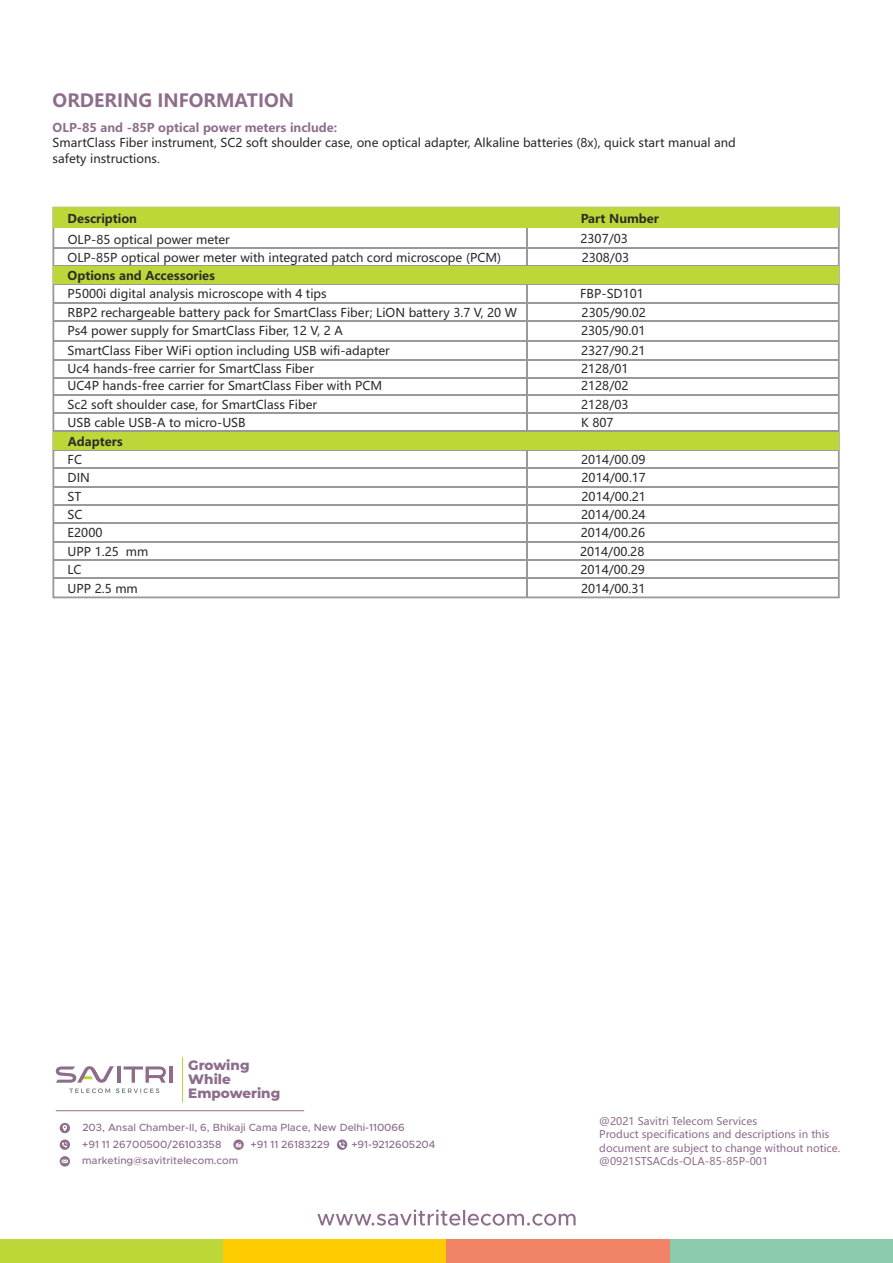
<style>
.page{position:relative;width:893px;height:1263px;background:#fff}
.page>*{position:absolute;margin:0;border:0;box-sizing:border-box;transform-origin:0 0}
.t1{font:700 18px "Microsoft Ya Hei UI";color:#8d6d8b}
.t2{font:800 13.5px/14.2px "Montserrat";color:#8d6d8b}
.t3{font:12px/18.3px "Microsoft Ya Hei UI";color:#2b2a29}
.t4{font:700 12px "Microsoft Ya Hei UI";color:#2b2a29}
.t5{font:700 12px "Microsoft Ya Hei UI";color:#8d6d8b}
.t6{font:10.5px/13.4px "Microsoft Ya Hei UI";color:#8d6d8b}
.t7{font:500 10.5px/17.2px "Metropolis";color:#8d6d8b}
</style>
<div class="page">
<div style="left:670px;top:1239px;width:223px;height:24px;background:#8ccaae"></div>
<div style="left:223px;top:1239px;width:223px;height:24px;background:#fecc00"></div>
<div style="left:446px;top:1239px;width:224px;height:24px;background:#f08365"></div>
<div style="left:0;top:1239px;width:223px;height:24px;background:#bdd738"></div>
<svg style="left:317px;top:1209px;width:259px;height:16px"></svg>
<svg style="left:52px;top:206px;width:788px;height:393px"></svg>
<div style="left:53px;top:208px;width:786px;height:20px;background:#bdd738"></div>
<hr style="left:527px;top:228px;width:1px;height:369px;background:#999">
<hr style="left:54px;top:247px;width:785px;height:1px;background:#999">
<hr style="left:54px;top:265px;width:785px;height:2px;background:#999">
<hr style="left:54px;top:284px;width:785px;height:1px;background:#999">
<hr style="left:54px;top:302px;width:785px;height:1px;background:#999">
<hr style="left:54px;top:321px;width:785px;height:1px;background:#999">
<hr style="left:54px;top:394px;width:785px;height:1px;background:#999">
<hr style="left:54px;top:412px;width:785px;height:2px;background:#999">
<hr style="left:54px;top:431px;width:785px;height:1px;background:#999">
<hr style="left:54px;top:449px;width:785px;height:1px;background:#999">
<hr style="left:54px;top:468px;width:785px;height:1px;background:#999">
<hr style="left:54px;top:486px;width:785px;height:1px;background:#999">
<hr style="left:54px;top:504px;width:785px;height:1px;background:#999">
<hr style="left:54px;top:523px;width:785px;height:1px;background:#999">
<hr style="left:54px;top:541px;width:785px;height:1px;background:#999">
<hr style="left:54px;top:559px;width:785px;height:2px;background:#999">
<hr style="left:54px;top:578px;width:785px;height:1px;background:#999">
<div style="left:53px;top:267px;width:786px;height:17px;background:#bdd738"></div>
<hr style="left:54px;top:340px;width:785px;height:1px;background:#999">
<hr style="left:54px;top:360px;width:785px;height:1px;background:#999">
<hr style="left:54px;top:377px;width:785px;height:1px;background:#999">
<div style="left:53px;top:432px;width:786px;height:17px;background:#bdd738"></div>
<hr style="left:182px;top:1057px;width:1px;height:45px;background:#bdd738">
<hr style="left:169px;top:1066px;width:4px;height:17px;background:#8d6d8b">
<svg style="left:56px;top:1066px;width:110px;height:27px"></svg>
<div style="left:60px;top:1123px;width:10px;height:10px;background:#8d6d8b;border-radius:50%"></div>
<svg style="left:62px;top:1125px;width:5px;height:6px"></svg>
<div style="left:60px;top:1139px;width:10px;height:11px;background:#8d6d8b;border-radius:50%"></div>
<svg style="left:62px;top:1142px;width:6px;height:5px"></svg>
<svg style="left:60px;top:1156px;width:10px;height:10px"></svg>
<svg style="left:62px;top:1159px;width:6px;height:4px"></svg>
<svg style="left:233px;top:1139px;width:11px;height:11px"></svg>
<svg style="left:236px;top:1142px;width:5px;height:5px"></svg>
<hr style="left:56px;top:1110px;width:248px;height:1px;background:#8d6d8b">
<svg style="left:337px;top:1139px;width:10px;height:11px"></svg>
<svg style="left:339px;top:1141px;width:6px;height:7px"></svg>
<h1 class="t1" style="left:53px;top:93px;width:243px">ORDERING INFORMATION</h1>
<p class="t5" style="left:53px;top:122px;width:286px">OLP-85 and -85P optical power meters include:</p>
<p class="t3" style="left:53px;top:136px;width:685px;line-height:15.3px">SmartClass Fiber instrument, SC2 soft shoulder case, one optical adapter, Alkaline batteries (8x), quick start manual and safety instructions.</p>
<p class="t4" style="left:68px;top:214px;width:71px">Description</p>
<p class="t3" style="left:68px;top:231px;width:435px">OLP-85 optical power meter<br>OLP-85P optical power meter with integrated patch cord microscope (PCM)</p>
<p class="t3" style="left:68px;top:286px;width:451px">P5000i digital analysis microscope with 4 tips<br>RBP2 rechargeable battery pack for SmartClass Fiber; LiON battery 3.7 V, 20 W<br>Ps4 power supply for SmartClass Fiber, 12 V, 2 A</p>
<p class="t4" style="left:68px;top:270px;width:149px">Options and Accessories</p>
<p class="t4" style="left:581px;top:214px;width:80px">Part Number</p>
<p class="t3" style="left:581px;top:231px;width:50px">2307/03<br>2308/03</p>
<p class="t3" style="left:580px;top:286px;width:67px">FBP-SD101<br>2305/90.02<br>2305/90.01</p>
<p class="t3" style="left:68px;top:343px;width:324px;line-height:17.7px">SmartClass Fiber WiFi option including USB wifi-adapter<br>Uc4 hands-free carrier for SmartClass Fiber<br>UC4P hands-free carrier for SmartClass Fiber with PCM</p>
<p class="t3" style="left:581px;top:342px;width:66px">2327/90.21<br>2128/01</p>
<p class="t3" style="left:581px;top:378px;width:49px">2128/02</p>
<p class="t3" style="left:68px;top:396px;width:251px">Sc2 soft shoulder case, for SmartClass Fiber</p>
<p class="t3" style="left:68px;top:415px;width:180px">USB cable USB-A to micro-USB</p>
<p class="t4" style="left:68px;top:436px;width:56px">Adapters</p>
<p class="t3" style="left:68px;top:451px;width:16px">FC</p>
<p class="t3" style="left:68px;top:470px;width:82px">DIN<br>ST<br>SC<br>E2000<br>UPP 1.25 mm<br>LC</p>
<p class="t3" style="left:581px;top:396px;width:49px">2128/03<br>K 807</p>
<p class="t3" style="left:580px;top:451px;width:67px">2014/00.09<br>2014/00.17<br>2014/00.21<br>2014/00.24<br>2014/00.26<br>2014/00.28<br>2014/00.29</p>
<p class="t3" style="left:68px;top:580px;width:72px">UPP 2.5 mm</p>
<p class="t3" style="left:581px;top:580px;width:66px">2014/00.31</p>
<p class="t2" style="left:188px;top:1057px;width:94px">Growing<br>While<br>Empowering</p>
<p class="t7" style="left:82px;top:1119px;width:324px">203, Ansal Chamber-II, 6, Bhikaji Cama Place, New Delhi-110066 +91 11 26700500/26103358</p>
<p class="t7" style="left:82px;top:1152px;width:158px">marketing@savitritelecom.com</p>
<p class="t7" style="left:251px;top:1136px;width:81px">+91 11 26183229</p>
<p class="t7" style="left:351px;top:1136px;width:86px">+91-9212605204</p>
<p class="t6" style="left:599px;top:1115px;width:242px">@2021 Savitri Telecom Services<br>Product specifications and descriptions in this document are subject to change without notice. @0921STSACds-OLA-85-85P-001</p>
</div>
